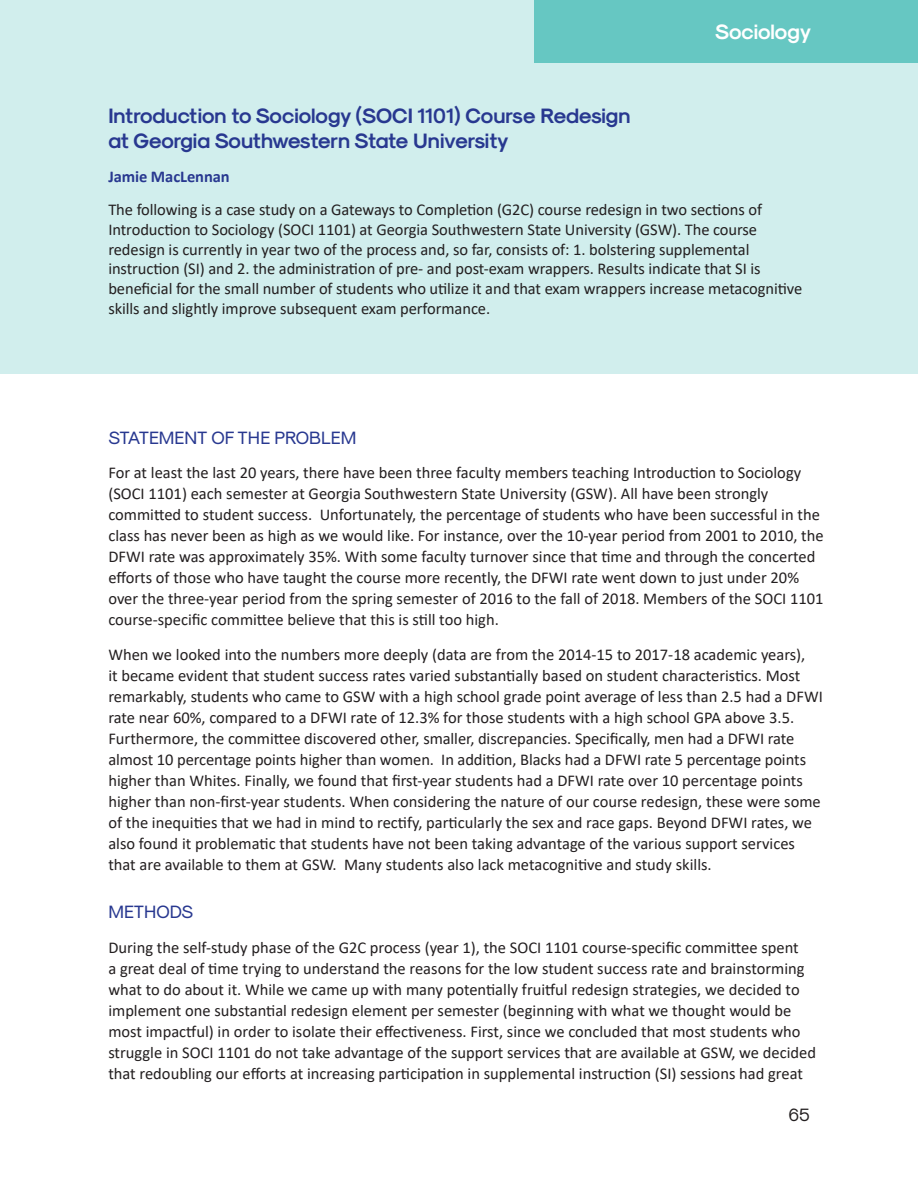
<style>
.page{position:relative;width:918px;height:1188px;background:#fff}
.page>*{position:absolute;margin:0;border:0;box-sizing:border-box;transform-origin:0 0}
.case_study_anthology{font:21px/25.2px "Sk Modernist Bold";letter-spacing:-.01em;color:#283890}
.case_study_anthology-2{font:21px "Sk Modernist Bold";color:#fff}
.case_study_anthology-3{font:18px "Sk Modernist Regular";color:#283890}
.t1{font:18px "Sk Modernist Regular";color:#231f20}
.case_study_anthology-4{font:16.5px/21px "Calibri";color:#231f20}
.case_study_anthology-5{font:700 16.5px "Calibri";letter-spacing:-.005em;color:#283890}
</style>
<div class="page">
<div style="left:0;top:0;width:918px;height:374px;background:#d1eeed"></div>
<div style="left:535px;top:0;width:383px;height:63px;background:#66c7c2"></div>
<p class="case_study_anthology-2" style="left:715px;top:18px;width:98px">Sociology</p>
<p class="case_study_anthology" style="left:108px;top:102px;width:524px">Introduction to Sociology (SOCI 1101) Course Redesign at Georgia Southwestern State University</p>
<p class="case_study_anthology-5" style="left:108px;top:165px;width:123px">Jamie MacLennan</p>
<p class="case_study_anthology-4" style="left:108px;top:199px;width:695px;line-height:19.8px">The following is a case study on a Gateways to Completion (G2C) course redesign in two sections of Introduction to Sociology (SOCI 1101) at Georgia Southwestern State University (GSW). The course redesign is currently in year two of the process and, so far, consists of: 1. bolstering supplemental instruction (SI) and 2. the administration of pre- and post-exam wrappers. Results indicate that SI is beneficial for the small number of students who utilize it and that exam wrappers increase metacognitive skills and slightly improve subsequent exam performance.</p>
<p class="case_study_anthology-3" style="left:108px;top:426px;width:249px">STATEMENT OF THE PROBLEM</p>
<p class="case_study_anthology-4" style="left:108px;top:462px;width:717px">For at least the last 20 years, there have been three faculty members teaching Introduction to Sociology (SOCI 1101) each semester at Georgia Southwestern State University (GSW). All have been strongly committed to student success. Unfortunately, the percentage of students who have been successful in the class has never been as high as we would like. For instance, over the 10-year period from 2001 to 2010, the DFWI rate was approximately 35%. With some faculty turnover since that time and through the concerted efforts of those who have taught the course more recently, the DFWI rate went down to just under 20% over the three-year period from the spring semester of 2016 to the fall of 2018. Members of the SOCI 1101 course-specific committee believe that this is still too high.</p>
<p class="case_study_anthology-4" style="left:108px;top:643px;width:716px">When we looked into the numbers more deeply (data are from the 2014-15 to 2017-18 academic years),<br>it became evident that student success rates varied substantially based on student characteristics. Most remarkably, students who came to GSW with a high school grade point average of less than 2.5 had a DFWI rate near 60%, compared to a DFWI rate of 12.3% for those students with a high school GPA above 3.5.<br>Furthermore, the committee discovered other, smaller, discrepancies. Specifically, men had a DFWI rate almost 10 percentage points higher than women. In addition, Blacks had a DFWI rate 5 percentage points higher than Whites. Finally, we found that first-year students had a DFWI rate over 10 percentage points higher than non-first-year students. When considering the nature of our course redesign, these were some of the inequities that we had in mind to rectify, particularly the sex and race gaps. Beyond DFWI rates, we also found it problematic that students have not been taking advantage of the various support services that are available to them at GSW. Many students also lack metacognitive and study skills.</p>
<p class="case_study_anthology-3" style="left:108px;top:901px;width:86px">METHODS</p>
<p class="case_study_anthology-4" style="left:108px;top:936px;width:709px">During the self-study phase of the G2C process (year 1), the SOCI 1101 course-specific committee spent<br>a great deal of time trying to understand the reasons for the low student success rate and brainstorming what to do about it. While we came up with many potentially fruitful redesign strategies, we decided to implement one substantial redesign element per semester (beginning with what we thought would be most impactful) in order to isolate their effectiveness. First, since we concluded that most students who struggle in SOCI 1101 do not take advantage of the support services that are available at GSW, we decided that redoubling our efforts at increasing participation in supplemental instruction (SI) sessions had great</p>
<p class="t1" style="left:788px;top:1104px;width:23px">65</p>
</div>
